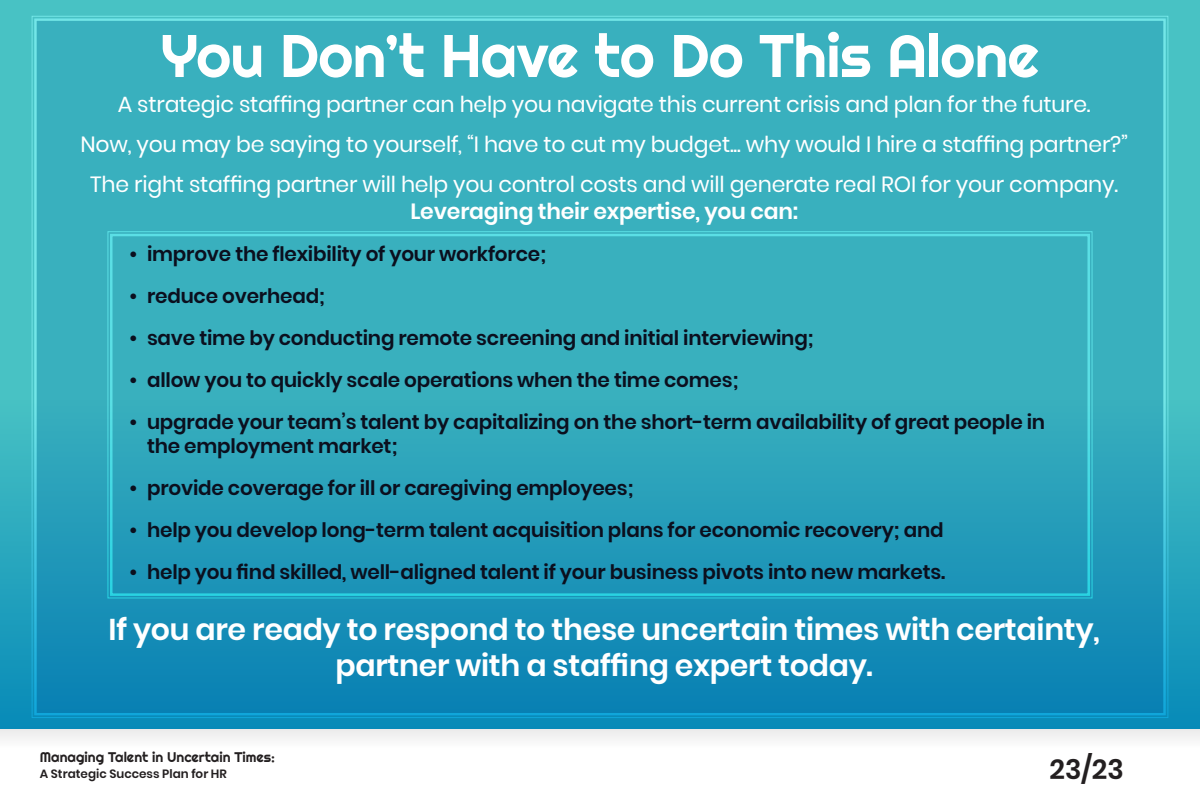
<style>
.page{position:relative;width:1200px;height:800px;background:#fff}
.page>*{position:absolute;margin:0;border:0;box-sizing:border-box;transform-origin:0 0}
.t1{font:60px "Righteous";letter-spacing:-.01em;color:#fff}
.t2{font:600 30px/36px "Poppins";letter-spacing:-.01em;color:#fff;text-align:center}
.t3{font:600 27.5px "Poppins";color:#231f20}
.t4{font:22px/40.4px "Poppins";letter-spacing:-.01em;color:#fff;text-align:center}
.t5{font:600 22px "Poppins";letter-spacing:-.01em;color:#fff}
.t6{font:600 20px/24px "Poppins";letter-spacing:-.01em;color:#0b0f1e}
.t7{font:14px "Righteous";color:#231f20}
.t8{font:600 12px "Poppins";color:#231f20}
</style>
<div class="page">
<div style="left:0;top:728px;width:1200px;height:20px;background:#f3f3f3"></div>
<div style="left:0;top:0;width:1200px;height:729px;background:#48c2c4"></div>
<div style="left:31px;top:16px;width:1138px;height:384px;background:#39b0be"></div>
<div style="left:0;top:400px;width:1200px;height:329px;background:linear-gradient(to bottom,#3fb7c1,#0580b5)"></div>
<svg style="left:107px;top:231px;width:986px;height:368px"></svg>
<h1 class="t1" style="left:161px;top:18px;width:880px">You Don’t Have to Do This Alone</h1>
<p class="t4" style="left:81px;top:84px;width:1049px">A strategic staffing partner can help you navigate this current crisis and plan for the future.<br>Now, you may be saying to yourself, “I have to cut my budget... why would I hire a staffing partner?”<br>The right staffing partner will help you control costs and will generate real ROI for your company.</p>
<p class="t5" style="left:410px;top:198px;width:389px">Leveraging their expertise, you can:</p>
<p class="t6" style="left:129px;top:242px;width:419px">• improve the flexibility of your workforce;</p>
<p class="t6" style="left:129px;top:284px;width:198px">• reduce overhead;</p>
<p class="t6" style="left:129px;top:326px;width:686px">• save time by conducting remote screening and initial interviewing;</p>
<p class="t6" style="left:129px;top:368px;width:611px">• allow you to quickly scale operations when the time comes;</p>
<p class="t6" style="left:147px;top:410px;width:900px;text-indent:-18px">• upgrade your team’s talent by capitalizing on the short-term availability of great people in the employment market;</p>
<p class="t6" style="left:129px;top:476px;width:506px">• provide coverage for ill or caregiving employees;</p>
<p class="t6" style="left:129px;top:518px;width:816px">• help you develop long-term talent acquisition plans for economic recovery; and</p>
<p class="t6" style="left:129px;top:560px;width:818px">• help you find skilled, well-aligned talent if your business pivots into new markets.</p>
<h2 class="t2" style="left:109px;top:611px;width:993px">If you are ready to respond to these uncertain times with certainty, partner with a staffing expert today.</h2>
<p class="t7" style="left:40px;top:748px;width:237px">Managing Talent in Uncertain Times:</p>
<p class="t8" style="left:40px;top:767px;width:189px">A Strategic Success Plan for HR</p>
<h3 class="t3" style="left:1049px;top:754px;width:76px">23/23</h3>
</div>
